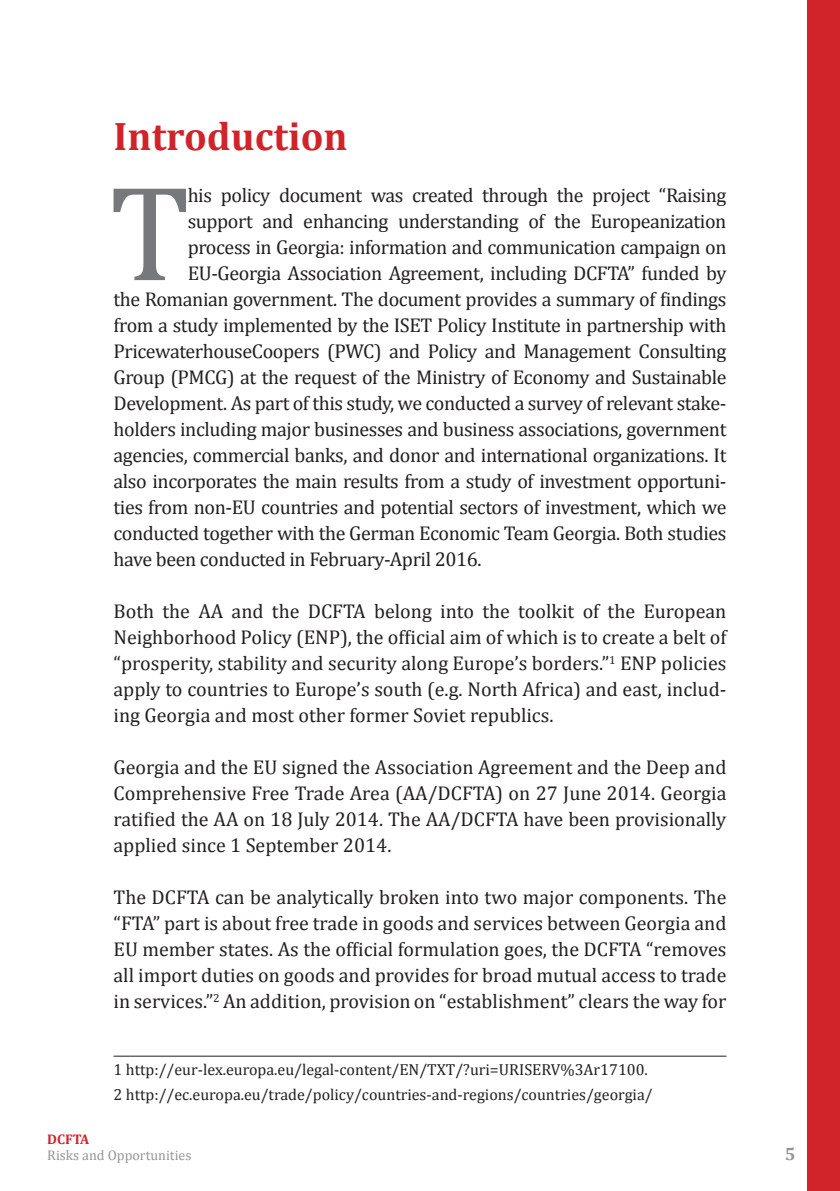
<style>
.page{position:relative;width:840px;height:1191px;background:#fff}
.page>*{position:absolute;margin:0;border:0;box-sizing:border-box;transform-origin:0 0}
.t1{font:137px "Cambria";color:#76787b}
.t2{font:700 40px "Cambria";color:#d1232a}
.t3{font:20px/26px "Cambria";letter-spacing:-.02em;color:#231f20;text-align:justify}
.t4{font:700 18px "Cambria";color:#939598}
.t5{font:16px/24.8px "Cambria";color:#231f20}
.t6{font:14px "Cambria";color:#939598}
.t7{font:700 14px "Cambria";color:#d1232a}
</style>
<div class="page">
<div style="left:807px;top:0;width:32px;height:1191px;background:#d1232a"></div>
<hr style="left:113px;top:1055px;width:613px;height:1px;background:#231f20">
<h2 class="t2" style="left:113px;top:108px;width:235px">Introduction</h2>
<h1 class="t1" style="left:109px;top:153px;width:83px">T</h1>
<p class="t3" style="left:187px;top:182px;width:540px">his policy document was created through the project “Raising</p>
<p class="t3" style="left:187px;top:208px;width:540px">support and enhancing understanding of the Europeanization</p>
<p class="t3" style="left:187px;top:234px;width:540px">process in Georgia: information and communication campaign on</p>
<p class="t3" style="left:187px;top:260px;width:540px">EU-Georgia Association Agreement, including DCFTA” funded by</p>
<p class="t3" style="left:113px;top:286px;width:614px">the Romanian government. The document provides a summary of findings</p>
<p class="t3" style="left:113px;top:312px;width:614px">from a study implemented by the ISET Policy Institute in partnership with</p>
<p class="t3" style="left:113px;top:338px;width:614px">PricewaterhouseCoopers (PWC) and Policy and Management Consulting</p>
<p class="t3" style="left:113px;top:364px;width:614px">Group (PMCG) at the request of the Ministry of Economy and Sustainable</p>
<p class="t3" style="left:113px;top:390px;width:614px">Development. As part of this study, we conducted a survey of relevant stake-</p>
<p class="t3" style="left:113px;top:416px;width:614px">holders including major businesses and business associations, government</p>
<p class="t3" style="left:113px;top:442px;width:614px">agencies, commercial banks, and donor and international organizations. It</p>
<p class="t3" style="left:113px;top:468px;width:614px">also incorporates the main results from a study of investment opportuni-</p>
<p class="t3" style="left:113px;top:494px;width:614px">ties from non-EU countries and potential sectors of investment, which we</p>
<p class="t3" style="left:113px;top:520px;width:614px">conducted together with the German Economic Team Georgia. Both studies</p>
<p class="t3" style="left:113px;top:546px;width:369px">have been conducted in February-April 2016.</p>
<p class="t3" style="left:113px;top:598px;width:614px">Both the AA and the DCFTA belong into the toolkit of the European Neighborhood Policy (ENP), the official aim of which is to create a belt of “prosperity, stability and security along Europe’s borders.”<sup>1</sup> ENP policies apply to countries to Europe’s south (e.g. North Africa) and east, includ&shy;ing Georgia and most other former Soviet republics.</p>
<p class="t3" style="left:113px;top:754px;width:614px">Georgia and the EU signed the Association Agreement and the Deep and Comprehensive Free Trade Area (AA/DCFTA) on 27 June 2014. Georgia ratified the AA on 18 July 2014. The AA/DCFTA have been provisionally applied since 1 September 2014.</p>
<p class="t3" style="left:113px;top:884px;width:614px">The DCFTA can be analytically broken into two major components. The “FTA” part is about free trade in goods and services between Georgia and EU member states. As the official formulation goes, the DCFTA “removes all import duties on goods and provides for broad mutual access to trade in services.”<sup>2</sup> An addition, provision on “establishment” clears the way for</p>
<p class="t5" style="left:113px;top:1057px;width:540px">1 http://eur-lex.europa.eu/legal-content/EN/TXT/?uri=URISERV%3Ar17100.<br>2 http://ec.europa.eu/trade/policy/countries-and-regions/countries/georgia/</p>
<p class="t7" style="left:47px;top:1129px;width:44px">DCFTA</p>
<p class="t6" style="left:47px;top:1147px;width:146px">Risks and Opportunities</p>
<p class="t4" style="left:784px;top:1141px;width:12px">5</p>
</div>
